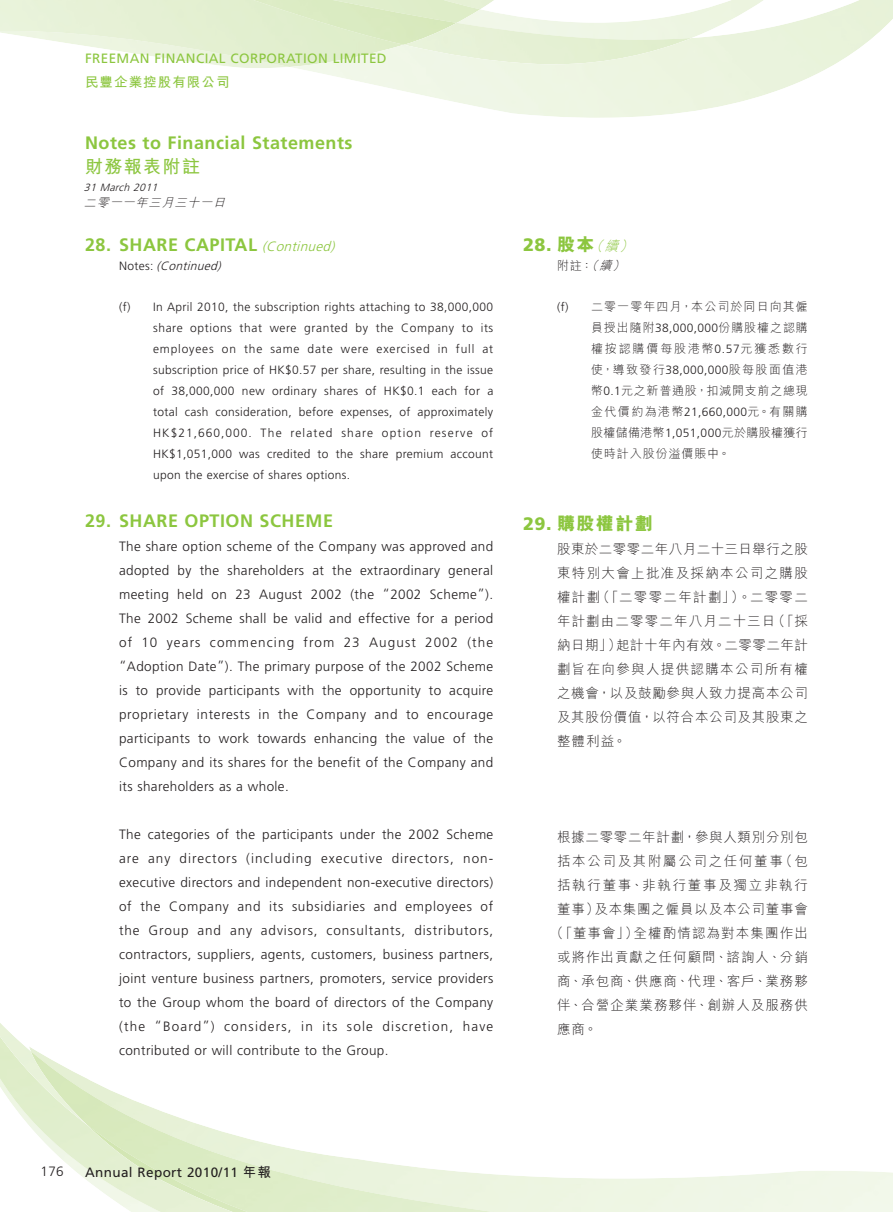
<style>
.page{position:relative;width:893px;height:1212px;background:#fff}
.page>*{position:absolute;margin:0;border:0;box-sizing:border-box;transform-origin:0 0}
.t1{font:700 18px "Frutiger LT Std";letter-spacing:.03em;color:#8cc63f}
.t2{font:900 18px "Frutiger LT Std";color:#8cc63f}
.t3{font:18px "M Hei HK Xbold E Ten B5 H";letter-spacing:.08em;color:#8cc63f}
.t4{font:18px "M Hei HK Bold E Ten B5 H";letter-spacing:.08em;color:#8cc63f}
.t5{font:300 13.5px/24px "Frutiger LT Std";letter-spacing:.03em;color:#231f20;text-align:justify}
.t6{font:13.5px/24px "M Hei HK Light E Ten B5 H";letter-spacing:.075em;color:#231f20;text-align:justify}
.t7{font:13.5px "Frutiger LT Std";letter-spacing:.03em;color:#8cc63f}
.t8{font:13.5px "M Hei HK Light E Ten B5 H";letter-spacing:.125em;color:#231f20}
.t9{font:13.5px "Frutiger LT Std";letter-spacing:.03em;color:#231f20}
.t10{font:13.5px "M Hei HK Light E Ten B5 H";letter-spacing:.05em;color:#231f20}
.t11{font:13.5px "M Hei HK Bold E Ten B5 H";letter-spacing:.08em;color:#8cc63f}
.t12{font:300 12px/21px "Frutiger LT Std";letter-spacing:.03em;color:#231f20;text-align:justify}
.t13{font:12px/21px "M Hei HK Light E Ten B5 H";letter-spacing:.065em;color:#231f20;text-align:justify}
.t14{font:italic 300 12px "Frutiger LT Std";color:#231f20}
.t15{font:italic 12px "M Hei HK Light E Ten B5 H";color:#231f20}
.t16{font:italic 300 10.5px "Frutiger LT Std";color:#231f20}
.s1{font-weight:300;font-style:italic;font-size:13.5px}
.s2{font-style:normal}
.s3{font-family:"M Hei HK Xbold E Ten B5 H";font-weight:400}
.s4{font-family:"M Hei HK Light E Ten B5 H";font-weight:400;font-style:italic;font-size:13.5px}
.s5{font-style:italic}
.s6{font-family:"Frutiger LT Std";font-weight:300}
.s7{font-family:"Frutiger LT Std";font-weight:900}
.s8{font-family:"M Hei HK Bold E Ten B5 H"}
</style>
<div class="page">
<img style="left:0;top:1023px;width:12px;height:12px">
<img style="left:0;top:1035px;width:29px;height:90px">
<img style="left:31px;top:1051px;width:463px;height:161px">
<img style="left:86px;top:1124px;width:163px;height:88px">
<img style="left:496px;top:0;width:270px;height:40px">
<img style="left:496px;top:22px;width:196px;height:42px">
<img style="left:0;top:0;width:404px;height:67px">
<img style="left:457px;top:0;width:23px;height:23px">
<img style="left:252px;top:0;width:205px;height:45px">
<p class="t7" style="left:85px;top:52px;width:303px">FREEMAN FINANCIAL CORPORATION LIMITED</p>
<p class="t11" style="left:85px;top:77px;width:146px">民豐企業控股有限公司</p>
<h1 class="t1" style="left:85px;top:134px;width:269px">Notes to Financial Statements</h1>
<h1 class="t4" style="left:85px;top:159px;width:117px">財務報表附註</h1>
<p class="t16" style="left:84px;top:182px;width:78px">31 March 2011</p>
<p class="t15" style="left:84px;top:198px;width:146px">二零一一年三月三十一日</p>
<h1 class="t1" style="left:85px;top:236px;width:255px">28. SHARE CAPITAL <span class="s1">(Continued)</span></h1>
<p class="t14" style="left:119px;top:260px;width:106px"><span class="s2">N o t e s :</span> (Continued)</p>
<p class="t12" style="left:153px;top:296px;width:342px;text-indent:-34px">(f) In April 2010, the subscription rights attaching to 38,000,000 share options that were granted by the Company to its employees on the same date were exercised in full at subscription price of HK$0.57 per share, resulting in the issue of 38,000,000 new ordinary shares of HK$0.1 each for a total cash consideration, before expenses, of approximately HK$21,660,000. The related share option reserve of HK$1,051,000 was credited to the share premium account upon the exercise of shares options.</p>
<h1 class="t1" style="left:85px;top:512px;width:250px">29. SHARE OPTION SCHEME</h1>
<p class="t5" style="left:119px;top:535px;width:376px">The share option scheme of the Company was approved and adopted by the shareholders at the extraordinary general meeting held on 23 August 2002 (the “2002 Scheme”).<br>The 2002 Scheme shall be valid and effective for a period of 10 years commencing from 23 August 2002 (the “Adoption Date”). The primary purpose of the 2002 Scheme is to provide participants with the opportunity to acquire proprietary interests in the Company and to encourage participants to work towards enhancing the value of the Company and its shares for the benefit of the Company and its shareholders as a whole.</p>
<p class="t5" style="left:119px;top:823px;width:376px">The categories of the participants under the 2002 Scheme are any directors (including executive directors, non&shy;executive directors and independent non-executive directors) of the Company and its subsidiaries and employees of the Group and any advisors, consultants, distributors, contractors, suppliers, agents, customers, business partners, joint venture business partners, promoters, service providers to the Group whom the board of directors of the Company (the “Board”) considers, in its sole discretion, have contributed or will contribute to the Group.</p>
<h1 class="t2" style="left:523px;top:234px;width:114px">28. <span class="s3">股本</span><span class="s4">（續）</span></h1>
<p class="t13" style="left:557px;top:257px;width:72px">附註：<span class="s5">（續）</span></p>
<p class="t13" style="left:591px;top:297px;width:218px;text-indent:-34px"><span class="s6">(f)</span> 二零一零年四月，本公司於同日向其僱員授出隨附<span class="s6">38,000,000</span>份購股權之認購權按認購價每股港幣<span class="s6">0.57</span>元獲悉數行使，導致發行<span class="s6">38,000,000</span>股每股面值港幣<span class="s6">0.1</span>元之新普通股，扣減開支前之總現金代價約為港幣<span class="s6">21,660,000</span>元。有關購股權儲備港幣<span class="s6">1,051,000</span>元於購股權獲行使時計入股份溢價賬中。</p>
<h1 class="t3" style="left:523px;top:516px;width:131px"><span class="s7">29.</span> 購股權計劃</h1>
<p class="t6" style="left:557px;top:538px;width:252px">股東於二零零二年八月二十三日舉行之股東特別大會上批准及採納本公司之購股權計劃（「二零零二年計劃」）。二零零二年計劃由二零零二年八月二十三日（「採納日期」）起計十年內有效。二零零二年計劃旨在向參與人提供認購本公司所有權之機會，以及鼓勵參與人致力提高本公司及其股份價值，以符合本公司及其股東之整體利益。</p>
<p class="t10" style="left:557px;top:831px;width:252px">根據二零零二年計劃，參與人類別分別包</p>
<p class="t8" style="left:557px;top:855px;width:252px">括本公司及其附屬公司之任何董事（包</p>
<p class="t8" style="left:557px;top:879px;width:252px">括執行董事、非執行董事及獨立非執行</p>
<p class="t6" style="left:557px;top:898px;width:252px">董事）及本集團之僱員以及本公司董事會</p>
<p class="t6" style="left:550px;top:922px;width:259px">（「董事會」）全權酌情認為對本集團作出</p>
<p class="t6" style="left:557px;top:946px;width:252px">或將作出貢獻之任何顧問、諮詢人、分銷</p>
<p class="t6" style="left:557px;top:970px;width:252px">商、承包商、供應商、代理、客戶、業務夥</p>
<p class="t6" style="left:557px;top:994px;width:252px">伴、合營企業業務夥伴、創辦人及服務供</p>
<p class="t6" style="left:557px;top:1018px;width:42px">應商。</p>
<p class="t5" style="left:41px;top:1160px;width:25px">176</p>
<p class="t9" style="left:85px;top:1166px;width:187px">Annual Report 2010/11 <span class="s8">年報</span></p>
</div>
